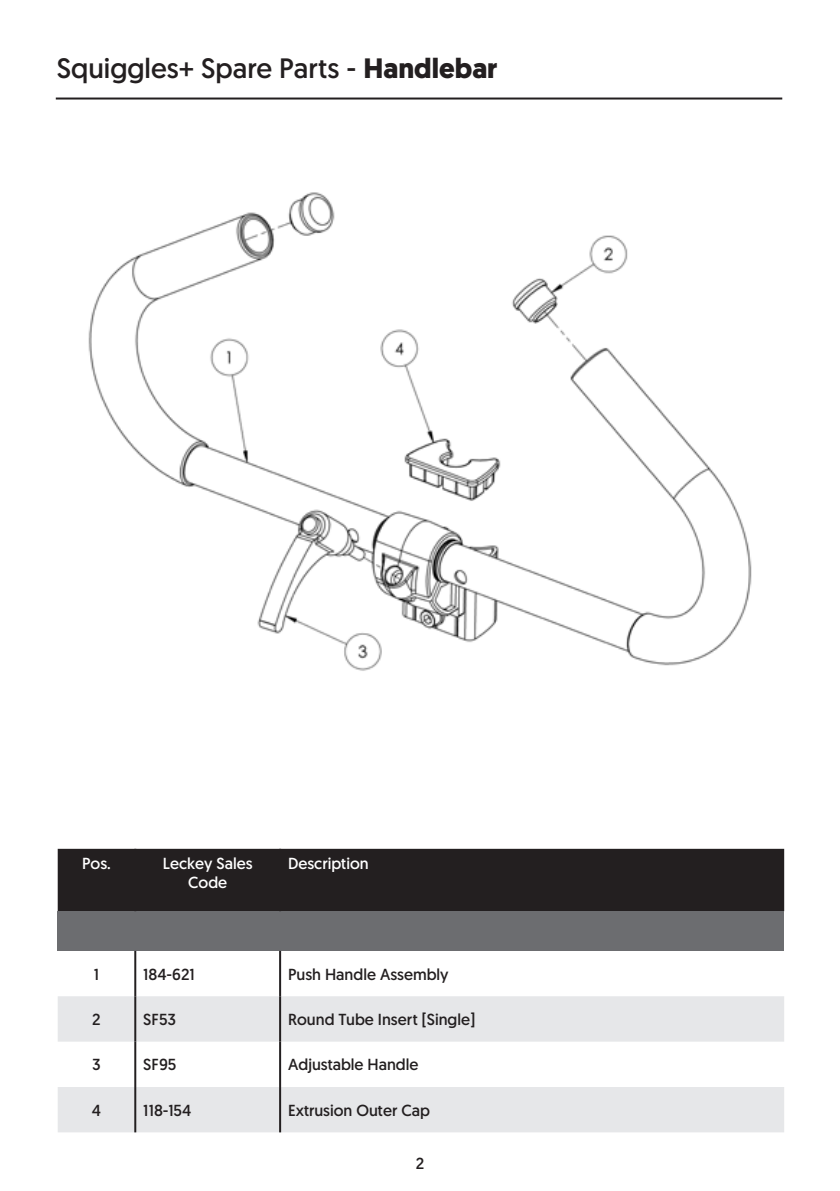
<style>
.page{position:relative;width:840px;height:1191px;background:#fff}
.page>*{position:absolute;margin:0;border:0;box-sizing:border-box;transform-origin:0 0}
.t1{font:28px "Geomanist";color:#231f20}
.Table_Body_Text{font:16px "Geomanist";color:#231f20}
.Table_Body_Text-2{font:16px/19.2px "Geomanist";color:#fff;text-align:center}
.s1{font-weight:700}
</style>
<div class="page">
<hr style="left:56px;top:97px;width:725px;height:2px;background:#231f20">
<div style="left:58px;top:849px;width:725px;height:62px;background:#231f20"></div>
<div style="left:58px;top:911px;width:725px;height:40px;background:#6c6d70"></div>
<svg style="left:58px;top:996px;width:725px;height:136px;fill:#e6e7e9"></svg>
<hr style="left:134px;top:849px;width:2px;height:62px;background:#231f20">
<hr style="left:134px;top:951px;width:2px;height:45px;background:#231f20">
<hr style="left:134px;top:996px;width:2px;height:45px;background:#231f20">
<hr style="left:134px;top:1041px;width:2px;height:46px;background:#231f20">
<hr style="left:134px;top:1087px;width:2px;height:45px;background:#231f20">
<hr style="left:279px;top:849px;width:2px;height:62px;background:#231f20">
<hr style="left:279px;top:951px;width:2px;height:45px;background:#231f20">
<hr style="left:279px;top:996px;width:2px;height:45px;background:#231f20">
<hr style="left:279px;top:1041px;width:2px;height:46px;background:#231f20">
<hr style="left:279px;top:1087px;width:2px;height:45px;background:#231f20">
<img style="left:88px;top:192px;width:664px;height:479px">
<p class="t1" style="left:57px;top:50px;width:442px">Squiggles+ Spare Parts - <span class="s1">Handlebar</span></p>
<p class="Table_Body_Text-2" style="left:82px;top:853px;width:30px">Pos.</p>
<p class="Table_Body_Text-2" style="left:163px;top:853px;width:91px">Leckey Sales<br>Code</p>
<p class="Table_Body_Text-2" style="left:288px;top:853px;width:82px">Description</p>
<p class="Table_Body_Text" style="left:94px;top:963px;width:7px">1</p>
<p class="Table_Body_Text" style="left:143px;top:963px;width:53px">184-621</p>
<p class="Table_Body_Text" style="left:288px;top:963px;width:162px">Push Handle Assembly</p>
<p class="Table_Body_Text" style="left:92px;top:1009px;width:10px">2</p>
<p class="Table_Body_Text" style="left:143px;top:1009px;width:34px">SF53</p>
<p class="Table_Body_Text" style="left:288px;top:1009px;width:188px">Round Tube Insert [Single]</p>
<p class="Table_Body_Text" style="left:92px;top:1054px;width:10px">3</p>
<p class="Table_Body_Text" style="left:143px;top:1054px;width:35px">SF95</p>
<p class="Table_Body_Text" style="left:288px;top:1054px;width:132px">Adjustable Handle</p>
<p class="Table_Body_Text" style="left:92px;top:1099px;width:11px">4</p>
<p class="Table_Body_Text" style="left:143px;top:1099px;width:49px">118-154</p>
<p class="Table_Body_Text" style="left:288px;top:1099px;width:143px">Extrusion Outer Cap</p>
<p class="Table_Body_Text" style="left:415px;top:1152px;width:10px">2</p>
</div>
